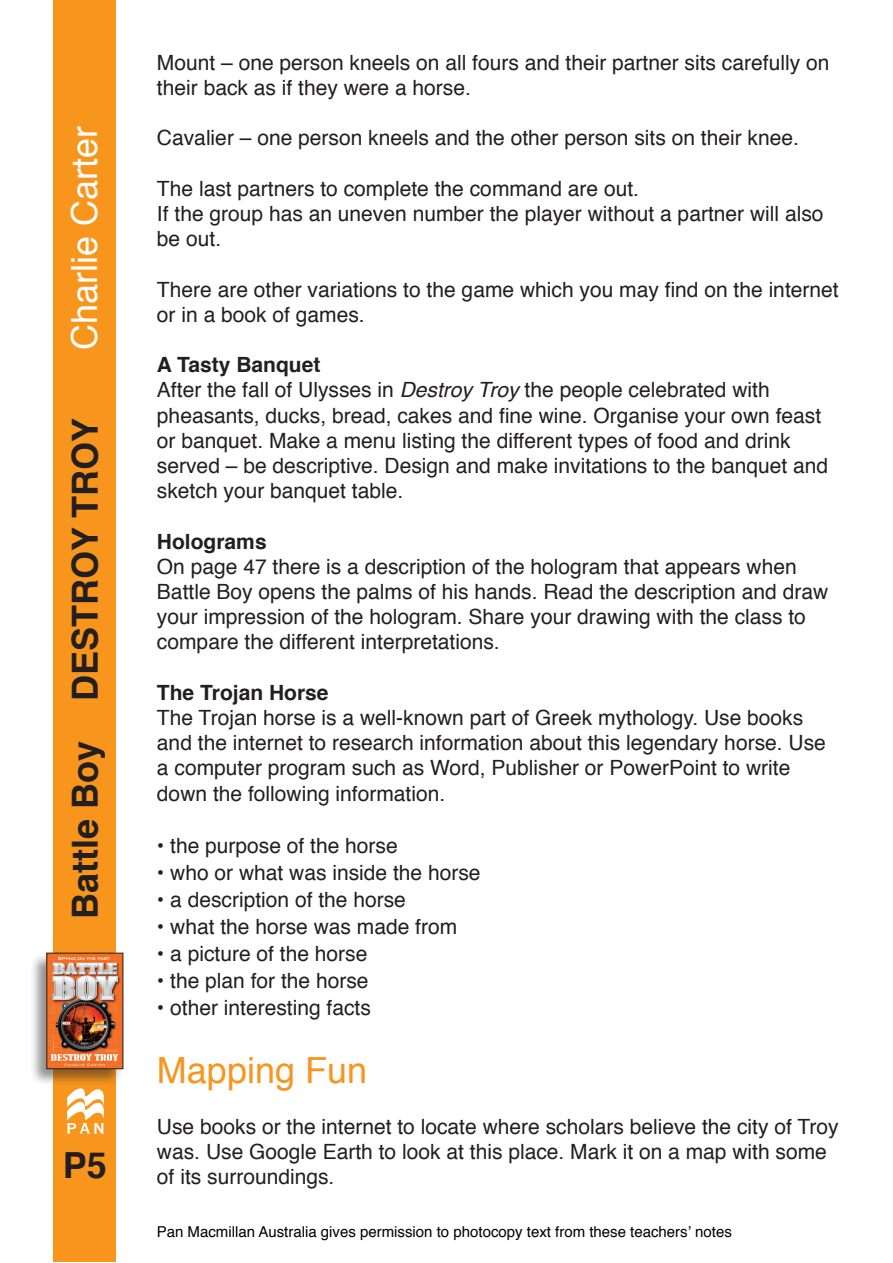
<style>
.page{position:relative;width:893px;height:1263px;background:#fff}
.page>*{position:absolute;margin:0;border:0;box-sizing:border-box;transform-origin:0 0}
.t1{font:700 36px "Helvetica";color:#231f20}
.t2{font:36px "Helvetica";color:#fff}
.t3{font:36px "Helvetica";color:#f7951d}
.t4{font:21px/25.2px "Helvetica";color:#231f20}
.t5{font:700 21px "Helvetica";color:#231f20}
.t6{font:15px "Helvetica";color:#000}
.s1{font-weight:700}
.s2{font-style:italic}
</style>
<div class="page">
<div style="left:54px;top:1px;width:62px;height:1261px;background:#f7951d"></div>
<svg style="left:67px;top:1088px;width:37px;height:45px"></svg>
<div style="left:29px;top:952px;width:94px;height:134px;background:#231f20;opacity:.5"></div>
<img style="left:49px;top:955px;width:72px;height:112px">
<h1 class="t2" style="left:57px;top:350px;width:226px;rotate:-90deg">Charlie Carter</h1>
<h1 class="t1" style="left:56px;top:919px;width:503px;rotate:-90deg">Battle Boy DESTROY TROY</h1>
<h1 class="t1" style="left:63px;top:1136px;width:46px">P5</h1>
<p class="t4" style="left:157px;top:50px;width:674px">Mount – one person kneels on all fours and their partner sits carefully on their back as if they were a horse.</p>
<p class="t4" style="left:157px;top:126px;width:643px">Cavalier – one person kneels and the other person sits on their knee.</p>
<p class="t4" style="left:157px;top:176px;width:668px">The last partners to complete the command are out.<br>If the group has an uneven number the player without a partner will also be out.</p>
<p class="t4" style="left:157px;top:277px;width:683px">There are other variations to the game which you may find on the internet or in a book of games.</p>
<p class="t4" style="left:157px;top:353px;width:673px"><span class="s1">A Tasty Banquet<br></span>After the fall of Ulysses in <span class="s2">Destroy Troy</span> the people celebrated with pheasants, ducks, bread, cakes and fine wine. Organise your own feast or banquet. Make a menu listing the different types of food and drink served – be descriptive. Design and make invitations to the banquet and sketch your banquet table.</p>
<p class="t5" style="left:157px;top:524px;width:111px">Holograms</p>
<p class="t4" style="left:157px;top:554px;width:673px">On page 47 there is a description of the hologram that appears when Battle Boy opens the palms of his hands. Read the description and draw your impression of the hologram. Share your drawing with the class to compare the different interpretations.</p>
<p class="t5" style="left:157px;top:675px;width:173px">The Trojan Horse</p>
<p class="t4" style="left:157px;top:706px;width:670px">The Trojan horse is a well-known part of Greek mythology. Use books and the internet to research information about this legendary horse. Use a computer program such as Word, Publisher or PowerPoint to write down the following information.</p>
<p class="t4" style="left:157px;top:833px;width:242px">• the purpose of the horse</p>
<p class="t4" style="left:157px;top:860px;width:325px">• who or what was inside the horse</p>
<p class="t4" style="left:157px;top:887px;width:250px">• a description of the horse</p>
<p class="t4" style="left:157px;top:914px;width:302px">• what the horse was made from</p>
<p class="t4" style="left:157px;top:941px;width:212px">• a picture of the horse</p>
<p class="t4" style="left:157px;top:968px;width:213px">• the plan for the horse</p>
<p class="t4" style="left:157px;top:995px;width:215px">• other interesting facts</p>
<h1 class="t3" style="left:157px;top:1043px;width:212px">Mapping Fun</h1>
<p class="t4" style="left:157px;top:1114px;width:683px">Use books or the internet to locate where scholars believe the city of Troy was. Use Google Earth to look at this place. Mark it on a map with some of its surroundings.</p>
<p class="t6" style="left:157px;top:1220px;width:577px">Pan Macmillan Australia gives permission to photocopy text from these teachers’ notes</p>
</div>
